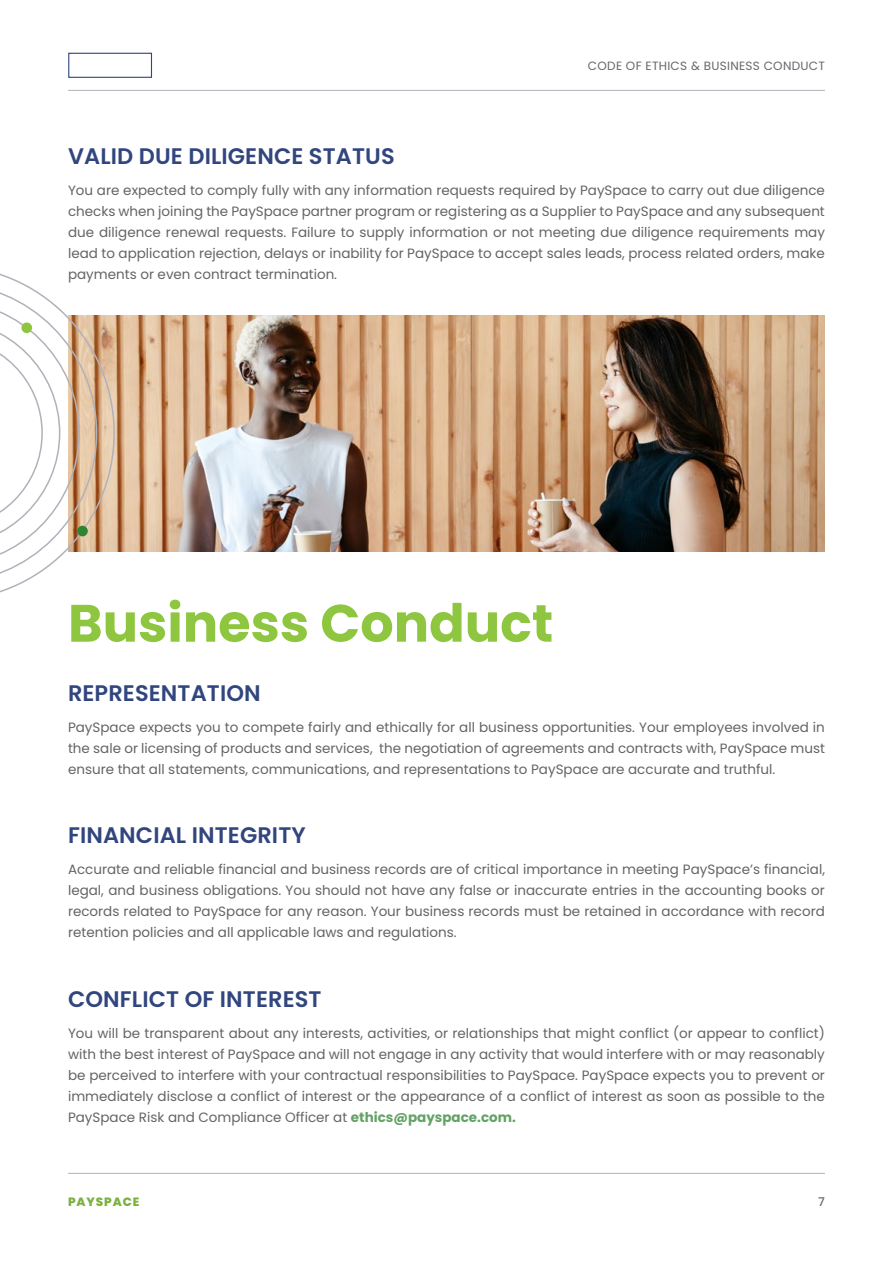
<style>
.page{position:relative;width:893px;height:1263px;background:#fff}
.page>*{position:absolute;margin:0;border:0;box-sizing:border-box;transform-origin:0 0}
.t1{font:700 52.5px "Poppins";color:#8ec640}
.t2{font:600 22.5px "Poppins";letter-spacing:.005em;color:#31457e}
.t3{font:13.5px/21px "Poppins";color:#636466;text-align:justify}
.t4{font:12px "Poppins";letter-spacing:.025em;color:#66676d}
.t5{font:800 12px "Poppins";letter-spacing:.075em;color:#7bb13e}
.t6{font:500 12px "Poppins";color:#66676d}
.s1{font-weight:700;color:#63a265}
</style>
<div class="page">
<img style="left:115px;top:315px;width:710px;height:236px">
<svg style="left:0;top:273px;width:115px;height:320px"></svg>
<div style="left:77px;top:526px;width:11px;height:10px;background:#2f8432;border-radius:50%"></div>
<div style="left:21px;top:322px;width:11px;height:11px;background:#8ec640;border-radius:50%"></div>
<hr style="left:68px;top:90px;width:757px;height:1px;background:#b0b1ba">
<hr style="left:68px;top:1173px;width:757px;height:1px;background:#b0b1ba">
<div style="left:68px;top:53px;width:84px;height:25px;border:1px solid #31457e"></div>
<h2 class="t2" style="left:68px;top:143px;width:328px">VALID DUE DILIGENCE STATUS</h2>
<p class="t4" style="left:588px;top:59px;width:238px">CODE OF ETHICS &amp; BUSINESS CONDUCT</p>
<p class="t3" style="left:68px;top:180px;width:758px">You are expected to comply fully with any information requests required by PaySpace to carry out due diligence checks when joining the PaySpace partner program or registering as a Supplier to PaySpace and any subsequent due diligence renewal requests. Failure to supply information or not meeting due diligence requirements may lead to application rejection, delays or inability for PaySpace to accept sales leads, process related orders, make payments or even contract termination.</p>
<h1 class="t1" style="left:68px;top:593px;width:487px">Business Conduct</h1>
<h2 class="t2" style="left:68px;top:680px;width:194px">REPRESENTATION</h2>
<p class="t3" style="left:68px;top:716px;width:758px">PaySpace expects you to compete fairly and ethically for all business opportunities. Your employees involved in the sale or licensing of products and services, the negotiation of agreements and contracts with, PaySpace must ensure that all statements, communications, and representations to PaySpace are accurate and truthful.</p>
<h2 class="t2" style="left:68px;top:822px;width:239px">FINANCIAL INTEGRITY</h2>
<p class="t3" style="left:68px;top:859px;width:758px">Accurate and reliable financial and business records are of critical importance in meeting PaySpace’s financial, legal, and business obligations. You should not have any false or inaccurate entries in the accounting books or records related to PaySpace for any reason. Your business records must be retained in accordance with record retention policies and all applicable laws and regulations.</p>
<h2 class="t2" style="left:68px;top:986px;width:255px">CONFLICT OF INTEREST</h2>
<p class="t3" style="left:68px;top:1022px;width:758px">You will be transparent about any interests, activities, or relationships that might conflict (or appear to conflict) with the best interest of PaySpace and will not engage in any activity that would interfere with or may reasonably be perceived to interfere with your contractual responsibilities to PaySpace. PaySpace expects you to prevent or immediately disclose a conflict of interest or the appearance of a conflict of interest as soon as possible to the PaySpace Risk and Compliance Officer at <span class="s1">ethics@payspace.com.</span></p>
<p class="t5" style="left:68px;top:1195px;width:73px">PAYSPACE</p>
<p class="t6" style="left:818px;top:1195px;width:8px">7</p>
</div>
